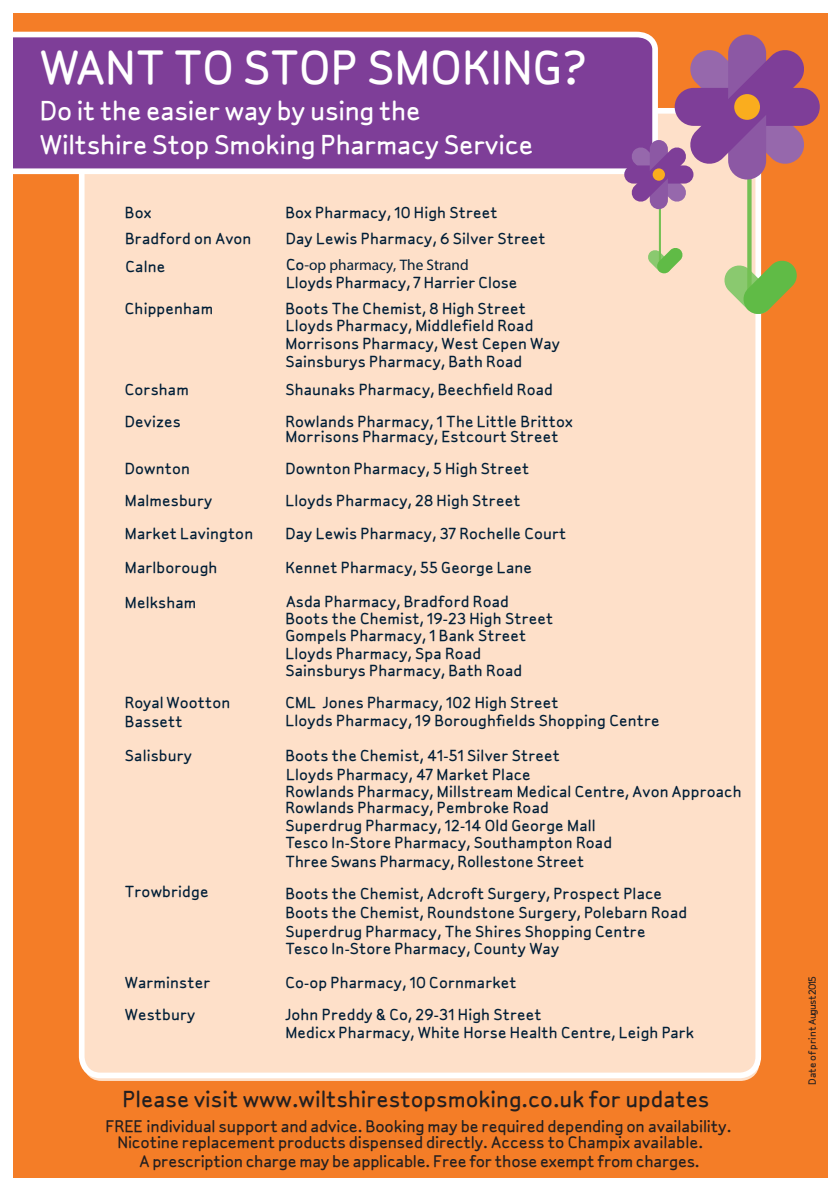
<style>
.page{position:relative;width:840px;height:1191px;background:#fff}
.page>*{position:absolute;margin:0;border:0;box-sizing:border-box;transform-origin:0 0}
.t1{font:500 45.8px "Smokefree Sylvia";color:#fff}
.t2{font:500 26px/34px "Smokefree Sylvia";letter-spacing:-.01em;color:#fff}
.t3{font:500 22px "Smokefree Sylvia";color:#231f20}
.t4{font:500 16px/16.6px "Smokefree Sylvia";letter-spacing:-.01em;color:#231f20}
.t5{font:500 15.2px/17.6px "Smokefree Sylvia";letter-spacing:.01em;color:#001e37}
.t6{font:15.2px "Myriad Pro";color:#001e37}
.t7{font:500 9.8px "Smokefree Sylvia";letter-spacing:-.045em;color:#231f20}
.s1{font-family:"Smokefree Sylvia";font-weight:500}
.s2{font-family:"Stone Sans Std"}
</style>
<div class="page">
<div style="left:0;top:0;width:839px;height:1191px;background:#f47d27"></div>
<div style="left:83px;top:109px;width:676px;height:972px;background:#fee0c9;border-radius:19px"></div>
<div style="left:79px;top:108px;width:681px;height:970px;border:6px solid #fff;border-radius:19px"></div>
<svg style="left:12px;top:29px;width:646px;height:148px;background:#8d519e"></svg>
<svg style="left:746px;top:99px;width:5px;height:211px"></svg>
<svg style="left:724px;top:259px;width:73px;height:55px"></svg>
<div style="left:674px;top:88px;width:145px;height:38px;background:#7e3e98;border-radius:19px"></div>
<div style="left:727px;top:35px;width:38px;height:144px;background:#8c58a4;border-radius:19px"></div>
<hr style="left:658px;top:171px;width:2px;height:100px;background:#73c053">
<svg style="left:648px;top:247px;width:34px;height:27px"></svg>
<div style="left:624px;top:165px;width:69px;height:19px;background:#7e3e98;border-radius:9px"></div>
<div style="left:649px;top:140px;width:18px;height:69px;background:#8c58a4;border-radius:9px"></div>
<svg style="left:630px;top:48px;width:175px;height:154px"></svg>
<div style="left:652px;top:168px;width:12px;height:13px;background:#faad1e;border-radius:50%"></div>
<div style="left:0;top:0;width:839px;height:13px;background:#fff"></div>
<div style="left:0;top:1178px;width:839px;height:13px;background:#fff"></div>
<div style="left:828px;top:0;width:11px;height:1191px;background:#fff"></div>
<div style="left:0;top:0;width:12px;height:1191px;background:#fff"></div>
<h1 class="t1" style="left:40px;top:40px;width:547px">WANT TO STOP SMOKING?</h1>
<h2 class="t2" style="left:40px;top:94px;width:494px">Do it the easier way by using the<br>Wiltshire Stop Smoking Pharmacy Service</h2>
<p class="t5" style="left:125px;top:203px;width:28px">Box</p>
<p class="t5" style="left:285px;top:203px;width:214px">Box Pharmacy, 10 High Street</p>
<p class="t5" style="left:125px;top:229px;width:128px">Bradford on Avon</p>
<p class="t5" style="left:285px;top:229px;width:261px">Day Lewis Pharmacy, 6 Silver Street</p>
<p class="t5" style="left:125px;top:257px;width:41px">Calne</p>
<p class="t6" style="left:286px;top:255px;width:184px"><span class="s1">Co</span>-op pharmacy, The Strand</p>
<p class="t5" style="left:286px;top:274px;width:233px">Lloyds Pharmacy, 7 Harrier Close</p>
<p class="t5" style="left:125px;top:299px;width:90px">Chippenham</p>
<p class="t5" style="left:285px;top:299px;width:242px">Boots The Chemist, 8 High Street</p>
<p class="t5" style="left:285px;top:335px;width:276px">Morrisons Pharmacy, West Cepen Way<br>Sainsburys Pharmacy, Bath Road</p>
<p class="t5" style="left:285px;top:317px;width:249px">Lloyds Pharmacy, Middlefield Road</p>
<p class="t5" style="left:125px;top:381px;width:65px">Corsham</p>
<p class="t5" style="left:285px;top:381px;width:269px">Shaunaks Pharmacy, Beechfield Road</p>
<p class="t5" style="left:125px;top:412px;width:57px">Devizes</p>
<p class="t5" style="left:285px;top:413px;width:289px;line-height:15.4px">Rowlands Pharmacy, 1 The Little Brittox<br>Morrisons Pharmacy, Estcourt Street</p>
<p class="t5" style="left:125px;top:460px;width:67px">Downton</p>
<p class="t5" style="left:285px;top:460px;width:245px">Downton Pharmacy, 5 High Street</p>
<p class="t5" style="left:125px;top:491px;width:89px">Malmesbury</p>
<p class="t5" style="left:285px;top:491px;width:236px">Lloyds Pharmacy, 28 High Street</p>
<p class="t5" style="left:125px;top:525px;width:130px">Market Lavington</p>
<p class="t5" style="left:285px;top:525px;width:282px">Day Lewis Pharmacy, 37 Rochelle Court</p>
<p class="t5" style="left:125px;top:558px;width:94px">Marlborough</p>
<p class="t5" style="left:285px;top:558px;width:248px">Kennet Pharmacy, 55 George Lane</p>
<p class="t5" style="left:125px;top:593px;width:73px">Melksham</p>
<p class="t5" style="left:285px;top:609px;width:269px">Boots the Chemist, 19<span class="s2">-</span>23 High Street<br>Gompels Pharmacy, 1 Bank Street<br>Lloyds Pharmacy, Spa Road<br>Sainsburys Pharmacy, Bath Road</p>
<p class="t5" style="left:286px;top:592px;width:224px">Asda Pharmacy, Bradford Road</p>
<p class="t5" style="left:125px;top:694px;width:107px;line-height:18.4px">Royal Wootton<br>Bassett</p>
<p class="t5" style="left:285px;top:694px;width:375px">CML Jones Pharmacy, 102 High Street<br>Lloyds Pharmacy, 19 Boroughfields Shopping Centre</p>
<p class="t5" style="left:125px;top:747px;width:69px">Salisbury</p>
<p class="t5" style="left:285px;top:747px;width:276px">Boots the Chemist, 41<span class="s2">-</span>51 Silver Street</p>
<p class="t5" style="left:285px;top:783px;width:457px">Rowlands Pharmacy, Millstream Medical Centre, Avon Approach</p>
<p class="t5" style="left:285px;top:816px;width:328px">Superdrug Pharmacy, 12<span class="s2">-</span>14 Old George Mall<br>Tesco In<span class="s2">-</span>Store Pharmacy, Southampton Road<br>Three Swans Pharmacy, Rollestone Street</p>
<p class="t5" style="left:286px;top:765px;width:246px">Lloyds Pharmacy, 47 Market Place</p>
<p class="t5" style="left:285px;top:799px;width:265px">Rowlands Pharmacy, Pembroke Road</p>
<p class="t5" style="left:125px;top:882px;width:85px">Trowbridge</p>
<p class="t5" style="left:285px;top:883px;width:403px;line-height:19px">Boots the Chemist, Adcroft Surgery, Prospect Place<br>Boots the Chemist, Roundstone Surgery, Polebarn Road<br>Superdrug Pharmacy, The Shires Shopping Centre</p>
<p class="t5" style="left:285px;top:940px;width:275px">Tesco In<span class="s2">-</span>Store Pharmacy, County Way</p>
<p class="t5" style="left:125px;top:974px;width:87px">Warminster</p>
<p class="t5" style="left:285px;top:974px;width:233px">Co<span class="s2">-</span>op Pharmacy, 10 Cornmarket</p>
<p class="t5" style="left:125px;top:1005px;width:72px">Westbury</p>
<p class="t5" style="left:285px;top:1005px;width:410px">John Preddy &amp; Co, 29<span class="s2">-</span>31 High Street<br>Medicx Pharmacy, White Horse Health Centre, Leigh Park</p>
<h3 class="t3" style="left:122px;top:1086px;width:588px">Please visit www.wiltshirestopsmoking.co.uk for updates</h3>
<p class="t4" style="left:117px;top:1117px;width:615px;text-indent:-12px">FREE individual support and advice. Booking may be required depending on availability.<br>Nicotine replacement products dispensed directly. Access to Champix available.</p>
<p class="t4" style="left:139px;top:1153px;width:561px">A prescription charge may be applicable. Free for those exempt from charges.</p>
<p class="t7" style="left:806px;top:1084px;width:111px;rotate:-90deg">Date of print August 2015</p>
</div>
